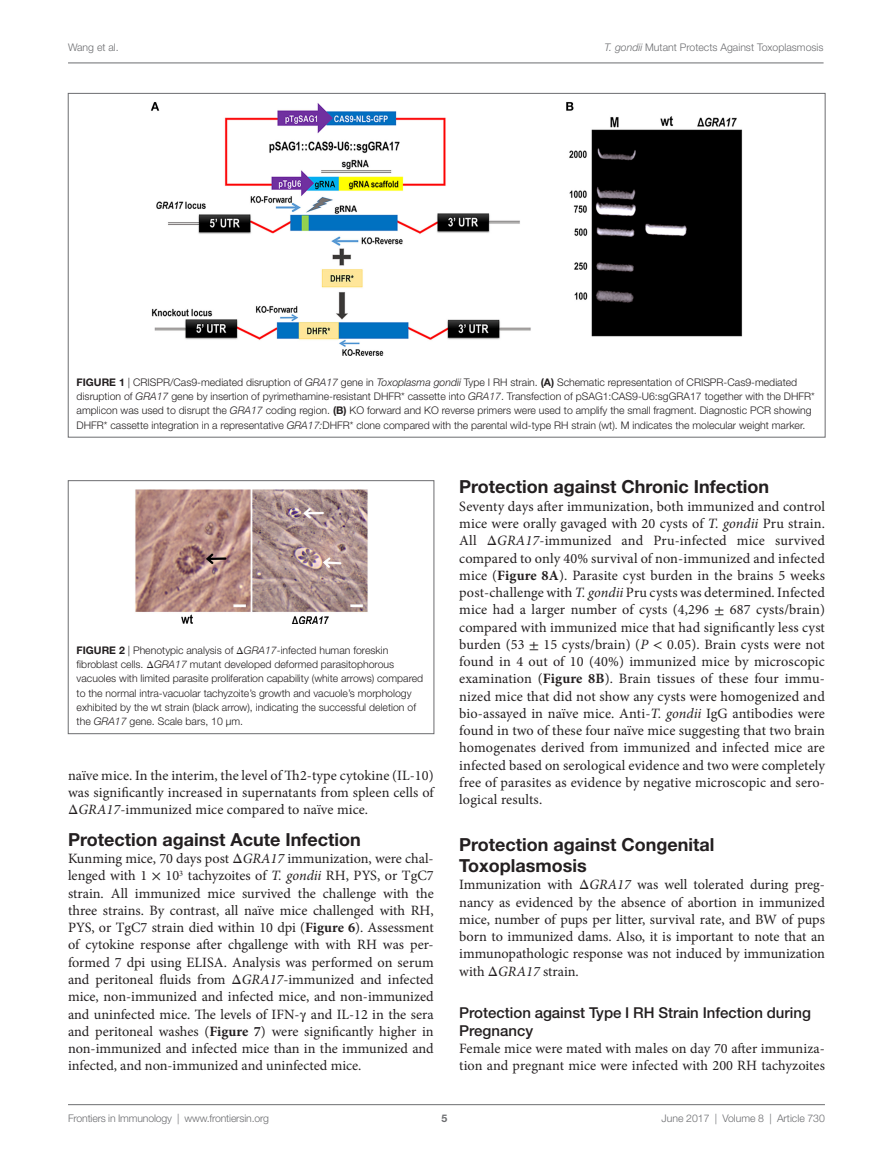
<style>
.page{position:relative;width:893px;height:1170px;background:#fff}
.page>*{position:absolute;margin:0;border:0;box-sizing:border-box;transform-origin:0 0}
.t1{font:700 18px/21px "Helvetica Neue LT Std";color:#231f20}
.t2{font:500 15px/18px "Helvetica Neue LT Std";color:#231f20}
.t3{font:14.25px/17.2px "Minion Pro";letter-spacing:.005em;color:#231f20;text-align:justify}
.t4{font:300 10.5px/14.2px "Helvetica Neue LT Std";color:#231f20}
.t5{font:300 10.5px "Helvetica Neue LT Std";color:#6c6d70}
.t6{font:700 10.5px "Helvetica Neue LT Std";color:#6c6d70}
.s1{font-style:italic}
.s2{font-weight:700}
.s3{font-family:"STIX General";font-weight:400}
.s4{font-family:"STIX General"}
</style>
<div class="page">
<img style="left:135px;top:489px;width:233px;height:135px">
<div style="left:68px;top:480px;width:366px;height:253px;border:1px solid #6c6d70"></div>
<img style="left:150px;top:102px;width:593px;height:254px">
<hr style="left:68px;top:1104px;width:757px;height:1px;background:#6c6d70">
<hr style="left:68px;top:63px;width:756px;height:1px;background:#6c6d70">
<p class="t5" style="left:68px;top:41px;width:52px">Wang et al.</p>
<p class="t5" style="left:605px;top:41px;width:220px"><span class="s1">T. gondii</span> Mutant Protects Against Toxoplasmosis</p>
<p class="t4" style="left:77px;top:375px;width:740px"><span class="s2">FIG URE 1</span> | CRISPR/Cas9-mediated disruption of <span class="s1">GRA17</span> gene in <span class="s1">Toxoplasma gondii</span> Type I RH strain. <span class="s2">(A)</span> Schematic representation of CRISPR-Cas9-mediated disruption of <span class="s1">GRA17</span> gene by insertion of pyrimethamine-resistant DHFR* cassette into <span class="s1">GRA17</span>. Transfection of pSAG1:CAS9-U6:sgGRA17 together with the DHFR* amplicon was used to disrupt the <span class="s1">GRA17</span> coding region. <span class="s2">(B)</span> KO forward and KO reverse primers were used to amplify the small fragment. Diagnostic PCR showing DHFR* cassette integration in a representative <span class="s1">GRA17:</span>DHFR* clone compared with the parental wild-type RH strain (wt). M indicates the molecular weight marker.</p>
<p class="t4" style="left:77px;top:642px;width:348px"><span class="s2">FIG URE 2</span> | Phenotypic analysis of <span class="s3">Δ</span><span class="s1">GRA17</span>-infected human foreskin fibroblast cells. <span class="s3">Δ</span><span class="s1">GRA17</span> mutant developed deformed parasitophorous vacuoles with limited parasite proliferation capability (white arrows) compared to the normal intra-vacuolar tachyzoite’s growth and vacuole’s morphology exhibited by the wt strain (black arrow), indicating the successful deletion of the <span class="s1">GRA17</span> gene. Scale bars, 10 µm.</p>
<p class="t3" style="left:68px;top:766px;width:367px">naïve mice. In the interim, the level of Th2-type cytokine (IL-10) was significantly increased in supernatants from spleen cells of <span class="s4">Δ</span><span class="s1">GRA17</span>-immunized mice compared to naïve mice.</p>
<p class="t1" style="left:68px;top:828px;width:294px">Protection against Acute Infection</p>
<p class="t3" style="left:68px;top:850px;width:367px">Kunming mice, 70 days post <span class="s4">Δ</span><span class="s1">GRA17</span> immunization, were chal&shy;lenged with 1 <span class="s4">×</span> 10<sup>3</sup> tachyzoites of <span class="s1">T. gondii</span> RH, PYS, or TgC7 strain. All immunized mice survived the challenge with the three strains. By contrast, all naïve mice challenged with RH, PYS, or TgC7 strain died within 10 dpi (<span class="s2">Figure 6</span>). Assessment of cytokine response after chgallenge with with RH was per&shy;formed 7 dpi using ELISA. Analysis was performed on serum and peritoneal fluids from <span class="s4">Δ</span><span class="s1">GRA17</span>-immunized and infected mice, non-immunized and infected mice, and non-immunized and uninfected mice. The levels of IFN-<span class="s4">γ</span> and IL-12 in the sera and peritoneal washes (<span class="s2">Figure 7</span>) were significantly higher in non-immunized and infected mice than in the immunized and infected, and non-immunized and uninfected mice.</p>
<p class="t1" style="left:459px;top:476px;width:311px">Protection against Chronic Infection</p>
<p class="t3" style="left:459px;top:497px;width:367px">Seventy days after immunization, both immunized and control mice were orally gavaged with 20 cysts of <span class="s1">T. gondii</span> Pru strain.<br>All <span class="s4">Δ</span><span class="s1">GRA17</span>-immunized and Pru-infected mice survived compared to only 40% survival of non-immunized and infected mice (<span class="s2">Figure 8A</span>). Parasite cyst burden in the brains 5 weeks post-challenge with <span class="s1">T. gondii</span> Pru cysts was determined. Infected mice had a larger number of cysts (4,296 <span class="s4">±</span> 687 cysts/brain) compared with immunized mice that had significantly less cyst burden (53 <span class="s4">±</span> 15 cysts/brain) (<span class="s1">P</span> <span class="s4">&lt;</span> 0.05). Brain cysts were not found in 4 out of 10 (40%) immunized mice by microscopic examination (<span class="s2">Figure 8B</span>). Brain tissues of these four immu&shy;nized mice that did not show any cysts were homogenized and bio-assayed in naïve mice. Anti-<span class="s1">T. gondii</span> IgG antibodies were found in two of these four naïve mice suggesting that two brain homogenates derived from immunized and infected mice are infected based on serological evidence and two were completely free of parasites as evidence by negative microscopic and sero&shy;logical results.</p>
<p class="t1" style="left:459px;top:833px;width:257px">Protection against Congenital<br>Toxoplasmosis</p>
<p class="t3" style="left:459px;top:876px;width:367px">Immunization with <span class="s4">Δ</span><span class="s1">GRA17</span> was well tolerated during preg&shy;nancy as evidenced by the absence of abortion in immunized mice, number of pups per litter, survival rate, and BW of pups born to immunized dams. Also, it is important to note that an immunopathologic response was not induced by immunization with <span class="s4">Δ</span><span class="s1">GRA17</span> strain.</p>
<p class="t2" style="left:459px;top:1003px;width:353px">Protection against Type I RH Strain Infection during<br>Pregnancy</p>
<p class="t3" style="left:459px;top:1039px;width:367px">Female mice were mated with males on day 70 after immuniza&shy;tion and pregnant mice were infected with 200 RH tachyzoites</p>
<p class="t5" style="left:68px;top:1111px;width:203px">Frontiers in Immunology | www.frontiersin.org</p>
<p class="t5" style="left:662px;top:1111px;width:165px">June 2017 | Volume 8 | Article 730</p>
<p class="t6" style="left:441px;top:1111px;width:7px">5</p>
</div>
